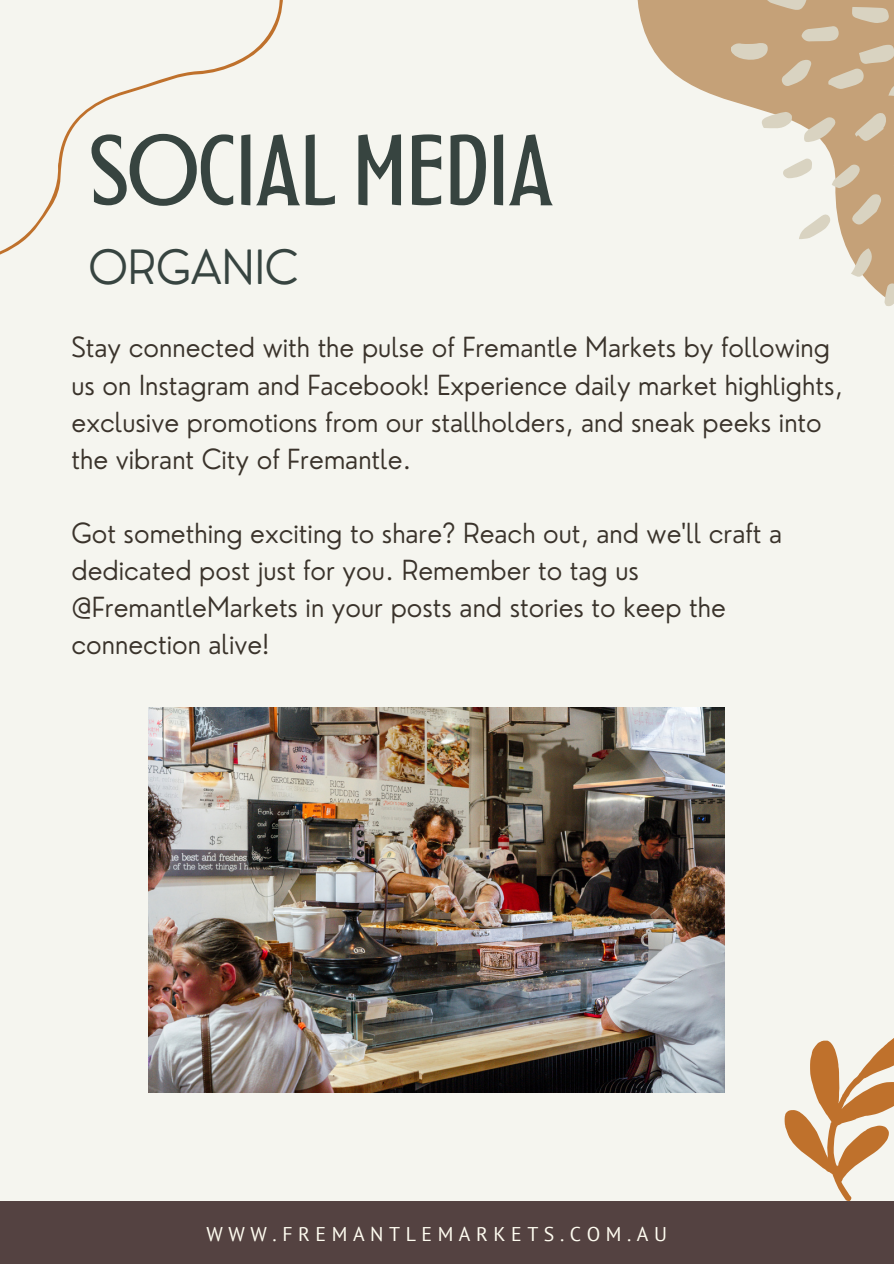
<style>
.page{position:relative;width:894px;height:1264px;background:#fff}
.page>*{position:absolute;margin:0;border:0;box-sizing:border-box;transform-origin:0 0}
.t1{font:81px "Montagna LTD";color:#374440}
.t2{font:300 46.05px "Nourd";color:#374440}
.t3{font:300 27px/37px "Nourd";color:#3a332b}
.t4{font:19.8px "PT Sans";letter-spacing:.28em;color:#fffdf1}
</style>
<div class="page">
<div style="left:0;top:0;width:893px;height:1263px;background:#f5f5ef"></div>
<div style="left:0;top:1201px;width:893px;height:62px;background:#544241"></div>
<svg style="left:637px;top:0;width:256px;height:297px"></svg>
<svg style="left:893px;top:129px;width:1px;height:41px"></svg>
<svg style="left:854px;top:111px;width:33px;height:32px"></svg>
<svg style="left:729px;top:0;width:164px;height:101px;background:#c8aa85"></svg>
<svg style="left:803px;top:116px;width:33px;height:28px"></svg>
<svg style="left:760px;top:111px;width:32px;height:18px"></svg>
<svg style="left:782px;top:158px;width:99px;height:82px"></svg>
<svg style="left:850px;top:247px;width:21px;height:31px"></svg>
<svg style="left:884px;top:283px;width:9px;height:23px"></svg>
<svg style="left:784px;top:1038px;width:109px;height:163px"></svg>
<svg style="left:0;top:0;width:283px;height:255px"></svg>
<img style="left:148px;top:707px;width:576px;height:385px">
<p class="t1" style="left:88px;top:134px;width:466px">SOCIAL MEDIA</p>
<p class="t2" style="left:88px;top:238px;width:211px">ORGANIC</p>
<h1 class="t3" style="left:71px;top:329px;width:772px">Stay connected with the pulse of Fremantle Markets by following us on Instagram and Facebook! Experience daily market highlights, exclusive promotions from our stallholders, and sneak peeks into the vibrant City of Fremantle.</h1>
<h2 class="t3" style="left:71px;top:514px;width:712px">Got something exciting to share? Reach out, and we'll craft a dedicated post just for you. Remember to tag us @FremantleMarkets in your posts and stories to keep the connection alive!</h2>
<h3 class="t4" style="left:206px;top:1221px;width:462px">WWW.FREMANTLEMARKETS.COM.AU</h3>
</div>
